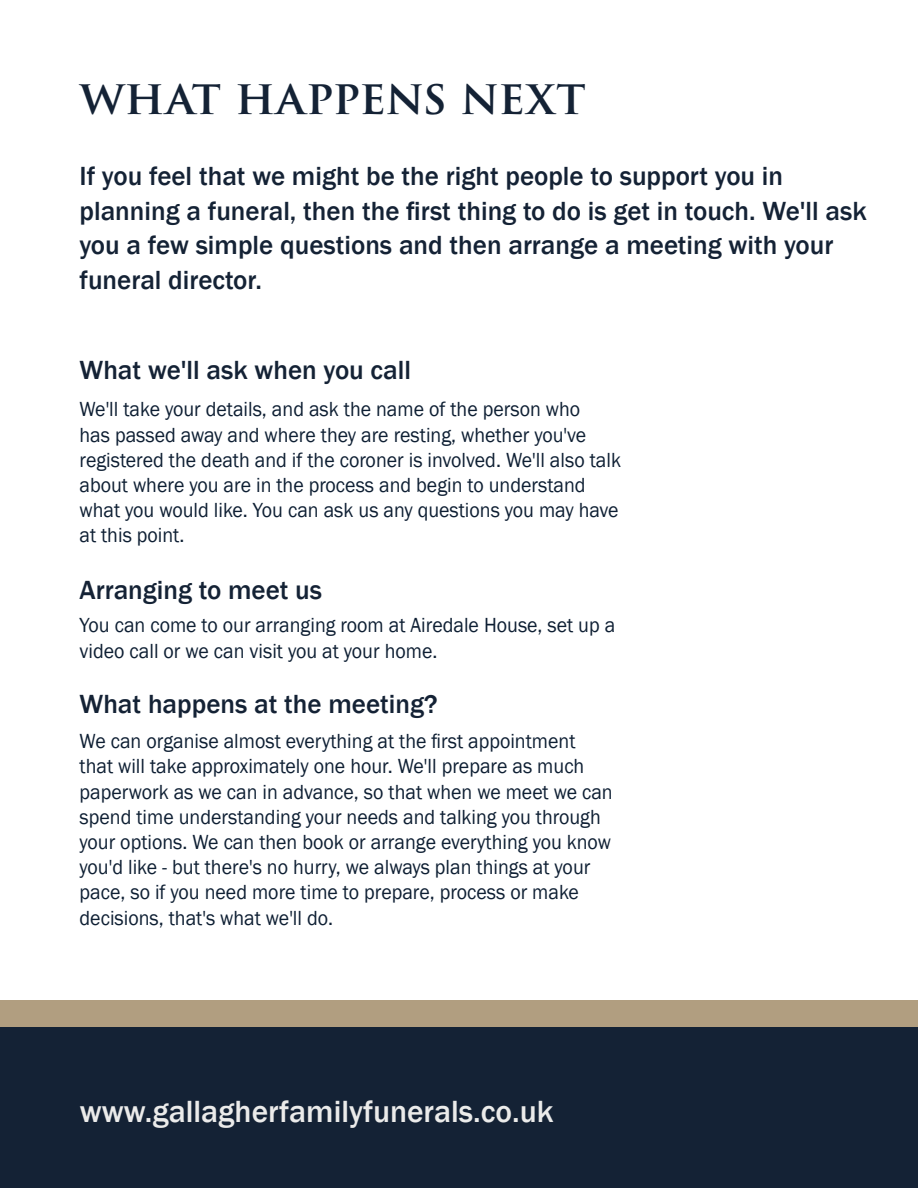
<style>
.page{position:relative;width:918px;height:1188px;background:#fff}
.page>*{position:absolute;margin:0;border:0;box-sizing:border-box;transform-origin:0 0}
.t1{font:600 46.5px "Trajan Pro 3";letter-spacing:-.005em;color:#142235}
.t2{font:500 31.5px "Franklin Gothic";color:#ebebea}
.t3{font:500 27px/34.5px "Franklin Gothic";color:#142235}
.t4{font:21px/25.2px "Franklin Gothic";color:#0e1f33;scale:.95 1}
</style>
<div class="page">
<div style="left:0;top:1016px;width:918px;height:172px;background:#142235"></div>
<div style="left:0;top:1001px;width:918px;height:26px;background:#b19e80"></div>
<p class="t1" style="left:80px;top:64px;width:507px">WHAT HAPPENS NEXT</p>
<p class="t3" style="left:80px;top:159px;width:789px">If you feel that we might be the right people to support you in planning a funeral, then the first thing to do is get in touch. We'll ask you a few simple questions and then arrange a meeting with your funeral director.</p>
<p class="t3" style="left:80px;top:353px;width:333px">What we'll ask when you call</p>
<p class="t4" style="left:80px;top:397px;width:572px">We'll take your details, and ask the name of the person who<br>has passed away and where they are resting, whether you've registered the death and if the coroner is involved. We'll also talk about where you are in the process and begin to understand what you would like. You can ask us any questions you may have at this point.</p>
<p class="t3" style="left:80px;top:573px;width:244px">Arranging to meet us</p>
<p class="t4" style="left:80px;top:613px;width:565px">You can come to our arranging room at Airedale House, set up a video call or we can visit you at your home.</p>
<p class="t3" style="left:80px;top:687px;width:360px">What happens at the meeting?</p>
<p class="t4" style="left:80px;top:729px;width:563px">We can organise almost everything at the first appointment that will take approximately one hour. We'll prepare as much paperwork as we can in advance, so that when we meet we can spend time understanding your needs and talking you through your options. We can then book or arrange everything you know you'd like - but there's no hurry, we always plan things at your pace, so if you need more time to prepare, process or make decisions, that's what we'll do.</p>
<p class="t2" style="left:80px;top:1092px;width:475px">www.gallagherfamilyfunerals.co.uk</p>
</div>
